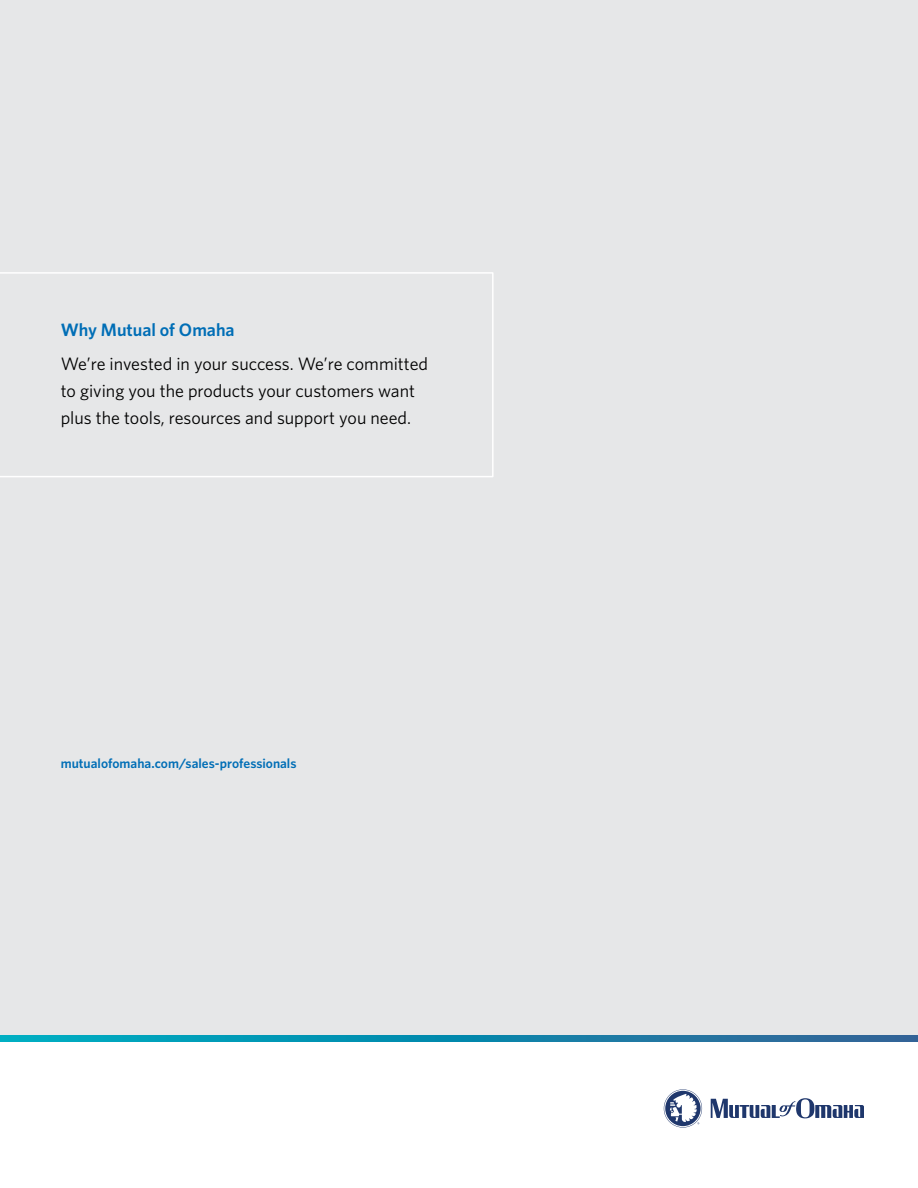
<style>
.page{position:relative;width:918px;height:1188px;background:#fff}
.page>*{position:absolute;margin:0;border:0;box-sizing:border-box;transform-origin:0 0}
.t1{font:18px/27px "Whitney";color:#000}
.t2{font:600 18px "Whitney";color:#006eb6}
.t3{font:600 13.5px "Whitney";color:#006eb6}
</style>
<div class="page">
<div style="left:0;top:0;width:918px;height:1039px;background:#e6e7e8"></div>
<svg style="left:0;top:1036px;width:918px;height:5px;background:#1088ab"></svg>
<svg style="left:0;top:272px;width:494px;height:205px"></svg>
<svg style="left:711px;top:1098px;width:153px;height:20px"></svg>
<svg style="left:664px;top:1089px;width:38px;height:38px"></svg>
<p class="t2" style="left:61px;top:318px;width:175px">Why Mutual of Omaha</p>
<p class="t1" style="left:61px;top:350px;width:369px">We’re invested in your success. We’re committed to giving you the products your customers want plus the tools, resources and support you need.</p>
<p class="t3" style="left:61px;top:754px;width:237px">mutualofomaha.com/sales-professionals</p>
</div>
